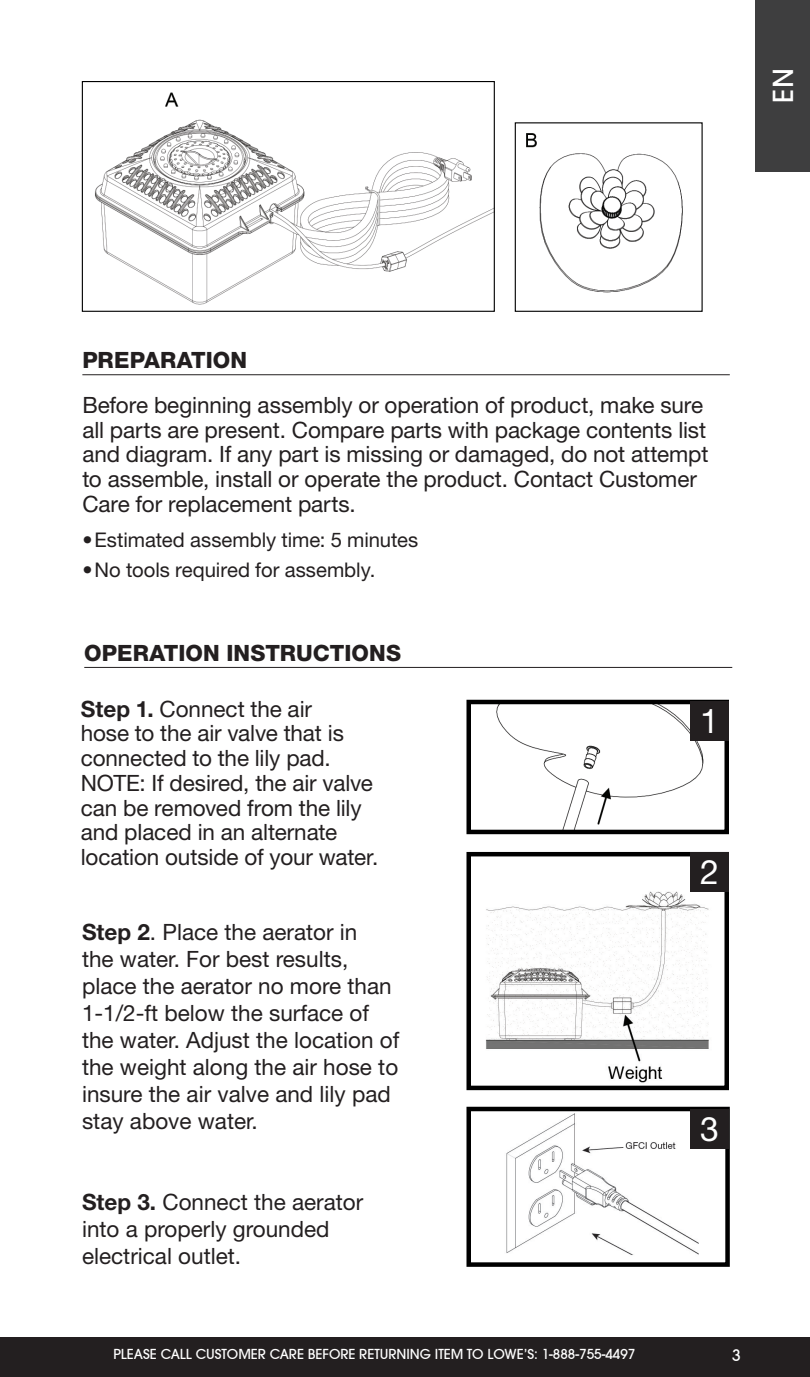
<style>
.page{position:relative;width:810px;height:1377px;background:#fff}
.page>*{position:absolute;margin:0;border:0;box-sizing:border-box;transform-origin:0 0}
.t1{font:33.75px "Helvetica Neue LT Std";color:#fff}
.t2{font:500 27px "Avant Garde";color:#fff}
.t3{font:22.5px/24.8px "Helvetica Neue LT Std";color:#231f20}
.t4{font:800 22.5px "Helvetica Neue LT Std";color:#231f20}
.t5{font:20.25px "Helvetica Neue LT Std";color:#231f20}
.t6{font:500 15.75px "Avant Garde";color:#fff}
.t7{font:500 13.5px "Avant Garde";color:#fff}
.s1{font-weight:700}
</style>
<div class="page">
<div style="left:0;top:1338px;width:810px;height:39px;background:#231f20"></div>
<div style="left:756px;top:0;width:54px;height:171px;background:#3e3e3f"></div>
<hr style="left:82px;top:374px;width:648px;height:1px;background:#231f20">
<hr style="left:84px;top:667px;width:648px;height:1px;background:#231f20">
<img style="left:496px;top:705px;width:228px;height:124px">
<div style="left:466px;top:700px;width:263px;height:134px;border:4px solid #000"></div>
<div style="left:690px;top:701px;width:39px;height:39px;background:#231f20"></div>
<img style="left:95px;top:92px;width:398px;height:213px">
<div style="left:82px;top:81px;width:413px;height:231px;border:1px solid #000"></div>
<img style="left:506px;top:1113px;width:192px;height:142px">
<div style="left:466px;top:1107px;width:264px;height:160px;border:4px solid #000"></div>
<img style="left:526px;top:133px;width:157px;height:160px">
<div style="left:515px;top:122px;width:188px;height:190px;border:1px solid #000"></div>
<div style="left:690px;top:1109px;width:39px;height:39px;background:#231f20"></div>
<img style="left:486px;top:891px;width:238px;height:192px">
<div style="left:466px;top:852px;width:263px;height:238px;border:4px solid #000"></div>
<div style="left:690px;top:852px;width:39px;height:39px;background:#231f20"></div>
<p class="t2" style="left:767px;top:103px;width:35px;rotate:-90deg">EN</p>
<p class="t4" style="left:82px;top:346px;width:166px">PREPARATION</p>
<p class="t3" style="left:82px;top:392px;width:628px">Before beginning assembly or operation of product, make sure all parts are present. Compare parts with package contents list and diagram. If any part is missing or damaged, do not attempt to assemble, install or operate the product. Contact Customer Care for replacement parts.</p>
<p class="t5" style="left:82px;top:527px;width:338px">•Estimated assembly time: 5 minutes</p>
<p class="t5" style="left:82px;top:558px;width:294px">•No tools required for assembly.</p>
<p class="t4" style="left:84px;top:639px;width:318px">OPERATION INSTRUCTIONS</p>
<p class="t3" style="left:81px;top:696px;width:299px"><span class="s1">Step 1.</span> Connect the air<br>hose to the air valve that is connected to the lily pad.<br>NOTE: If desired, the air valve can be removed from the lily and placed in an alternate location outside of your water.</p>
<p class="t3" style="left:82px;top:918px;width:319px;line-height:27px"><span class="s1">Step 2</span>. Place the aerator in<br>the water. For best results, place the aerator no more than<br>1-1/2-ft below the surface of the water. Adjust the location of the weight along the air hose to insure the air valve and lily pad stay above water.</p>
<p class="t3" style="left:82px;top:1188px;width:283px;line-height:27px"><span class="s1">Step 3.</span> Connect the aerator into a properly grounded electrical outlet.</p>
<h1 class="t1" style="left:700px;top:701px;width:20px">1</h1>
<h1 class="t1" style="left:700px;top:852px;width:20px">2</h1>
<h1 class="t1" style="left:700px;top:1108px;width:20px">3</h1>
<p class="t7" style="left:113px;top:1346px;width:524px">PLEASE CALL CUSTOMER CARE BEFORE RETURNING ITEM TO LOWE’S: 1-888-755-4497</p>
<p class="t6" style="left:732px;top:1346px;width:10px">3</p>
</div>
